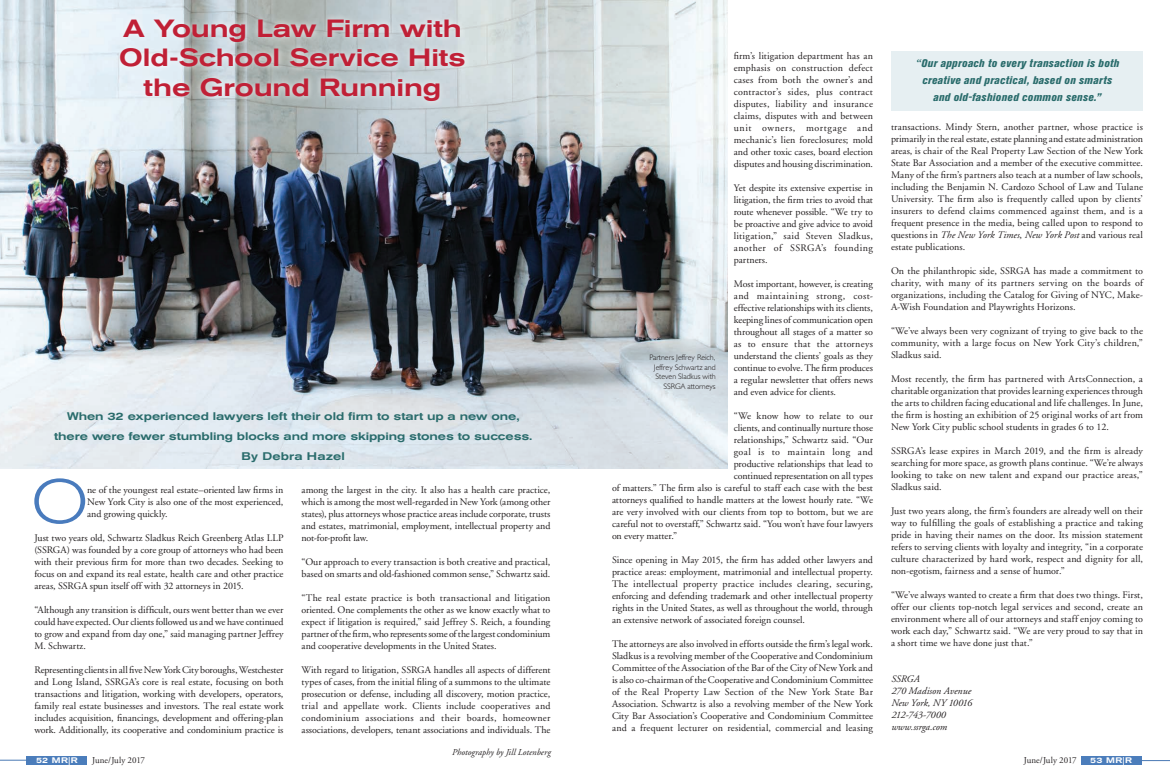
<style>
.page{position:relative;width:1170px;height:783px;background:#fff}
.page>*{position:absolute;margin:0;border:0;box-sizing:border-box;transform-origin:0 0}
.t1{font:300 expanded 61px "Akzidenz Grotesk BE";color:#497bbd}
.t2{font:500 expanded 24.7px/29.4px "Akzidenz Grotesk BE";letter-spacing:-.005em;color:#c02036;text-align:center}
.t3{font:500 expanded 11px/20px "Akzidenz Grotesk BE";letter-spacing:-.01em;color:#2a6c6c;text-align:center}
.t4{font:italic 800 condensed 11px/17px "Akzidenz Grotesk BE";letter-spacing:.03em;color:#2a6c6c;text-align:center}
.t5{font:10px/12px "Adobe Garamond";color:#231f20;text-align:justify}
.t6{font:italic 10px/12px "Adobe Garamond";color:#231f20}
.t7{font:9px "Adobe Garamond";color:#231f20}
.t8{font:italic 9px "Adobe Garamond";letter-spacing:.005em;color:#231f20}
.t9{font:300 8px/9.6px "Humanist 521 BT";color:#231f20;text-align:right}
.t10{font:500 expanded 8px "Akzidenz Grotesk BE";letter-spacing:.05em;color:#fff}
.s1{font-family:"Adobe Garamond";font-weight:700;font-stretch:normal}
.s2{font-style:italic}
</style>
<div class="page">
<div style="left:891px;top:51px;width:252px;height:60px;background:#e6eff2"></div>
<img style="left:0;top:0;width:728px;height:469px">
<div style="left:114px;top:13px;width:357px;height:94px;background:#fff;opacity:.76"></div>
<div style="left:26px;top:756px;width:61px;height:8px;background:#4b7dbb"></div>
<hr style="left:0;top:760px;width:30px;height:1px;background:#4a79b4">
<div style="left:1081px;top:756px;width:61px;height:9px;background:#4b7dbb"></div>
<hr style="left:1140px;top:760px;width:30px;height:1px;background:#4a79b4">
<h2 class="t2" style="left:119px;top:14px;width:348px">A Young Law Firm with<br>Old-School Service Hits the Ground Running</h2>
<p class="t5" style="left:734px;top:50px;width:141px">firm’s litigation department has an emphasis on construction defect cases from both the owner’s and contractor’s sides, plus contract disputes, liability and insurance claims, disputes with and between unit owners, mortgage and mechanic’s lien foreclosures; mold and other toxic cases, board election disputes and housing discrimination.</p>
<p class="t5" style="left:734px;top:182px;width:141px">Yet despite its extensive expertise in litigation, the firm tries to avoid that route whenever possible. “We try to be proactive and give advice to avoid litigation,” said Steven Sladkus, another of SSRGA’s founding partners.</p>
<p class="t5" style="left:734px;top:278px;width:141px">Most important, however, is creating and maintaining strong, cost&shy;effective relationships with its clients, keeping lines of communication open throughout all stages of a matter so as to ensure that the attorneys understand the clients’ goals as they continue to evolve. The firm produces a regular newsletter that offers news and even advice for clients.</p>
<p class="t5" style="left:734px;top:410px;width:141px">“We know how to relate to our clients, and continually nurture those relationships,” Schwartz said. “Our goal is to maintain long and productive relationships that lead to continued representation on all types</p>
<p class="t4" style="left:915px;top:55px;width:206px"><span class="s1">“</span>Our approach to every transaction is both creative and practical, based on smarts and old-fashioned common sense.”</p>
<p class="t5" style="left:891px;top:121px;width:254px">transactions. Mindy Stern, another partner, whose practice is primarily in the real estate, estate planning and estate administration areas, is chair of the Real Property Law Section of the New York State Bar Association and a member of the executive committee.<br>Many of the firm’s partners also teach at a number of law schools, including the Benjamin N. Cardozo School of Law and Tulane University. The firm also is frequently called upon by clients’ insurers to defend claims commenced against them, and is a frequent presence in the media, being called upon to respond to questions in <span class="s2">The New York Times</span>, <span class="s2">New York Post</span> and various real estate publications.</p>
<p class="t5" style="left:891px;top:265px;width:253px">On the philanthropic side, SSRGA has made a commitment to charity, with many of its partners serving on the boards of organizations, including the Catalog for Giving of NYC, Make-A-Wish Foundation and Playwrights Horizons.</p>
<p class="t5" style="left:891px;top:325px;width:254px">“We’ve always been very cognizant of trying to give back to the community, with a large focus on New York City’s children,” Sladkus said.</p>
<p class="t5" style="left:891px;top:373px;width:254px">Most recently, the firm has partnered with ArtsConnection, a charitable organization that provides learning experiences through the arts to children facing educational and life challenges. In June, the firm is hosting an exhibition of 25 original works of art from New York City public school students in grades 6 to 12.</p>
<p class="t5" style="left:891px;top:445px;width:254px">SSRGA’s lease expires in March 2019, and the firm is already searching for more space, as growth plans continue. “We’re always looking to take on new talent and expand our practice areas,” Sladkus said.</p>
<p class="t5" style="left:891px;top:505px;width:254px">Just two years along, the firm’s founders are already well on their way to fulfilling the goals of establishing a practice and taking pride in having their names on the door. Its mission statement refers to serving clients with loyalty and integrity, “in a corporate culture characterized by hard work, respect and dignity for all, non-egotism, fairness and a sense of humor.”</p>
<p class="t5" style="left:891px;top:589px;width:254px">“We’ve always wanted to create a firm that does two things. First, offer our clients top-notch legal services and second, create an environment where all of our attorneys and staff enjoy coming to work each day,” Schwartz said. “We are very proud to say that in a short time we have done just that.”</p>
<p class="t6" style="left:891px;top:673px;width:82px">SSRGA<br>270 Madison Avenue<br>New York, NY 10016<br>212-743-7000 www.ssrga.com</p>
<p class="t10" style="left:1093px;top:755px;width:43px">51 MR|R</p>
<p class="t9" style="left:649px;top:352px;width:68px">Partners Jeffrey Reich,<br>Jeffrey Schwartz and<br>Steven Sladkus with<br>SSRGA attorneys</p>
<p class="t3" style="left:54px;top:406px;width:480px">When 32 experienced lawyers left their old firm to start up a new one, there were fewer stumbling blocks and more skipping stones to success.<br>By Debra Hazel</p>
<h1 class="t1" style="left:32px;top:467px;width:57px">O</h1>
<p class="t5" style="left:87px;top:484px;width:198px">ne of the youngest real estate–oriented law firms in New York City is also one of the most experienced, and growing quickly.</p>
<p class="t5" style="left:34px;top:532px;width:251px">Just two years old, Schwartz Sladkus Reich Greenberg Atlas LLP (SSRGA) was founded by a core group of attorneys who had been with their previous firm for more than two decades. Seeking to focus on and expand its real estate, health care and other practice areas, SSRGA spun itself off with 32 attorneys in 2015.</p>
<p class="t5" style="left:34px;top:604px;width:251px">“Although any transition is difficult, ours went better than we ever could have expected. Our clients followed us and we have continued to grow and expand from day one,” said managing partner Jeffrey M. Schwartz.</p>
<p class="t5" style="left:34px;top:664px;width:251px">Representing clients in all five New York City boroughs, Westchester and Long Island, SSRGA’s core is real estate, focusing on both transactions and litigation, working with developers, operators, family real estate businesses and investors. The real estate work includes acquisition, financings, development and offering-plan work. Additionally, its cooperative and condominium practice is</p>
<p class="t5" style="left:612px;top:482px;width:263px">of matters.” The firm also is careful to staff each case with the best attorneys qualified to handle matters at the lowest hourly rate. “We are very involved with our clients from top to bottom, but we are careful not to overstaff,” Schwartz said. “You won’t have four lawyers on every matter.”</p>
<p class="t5" style="left:612px;top:554px;width:263px">Since opening in May 2015, the firm has added other lawyers and practice areas: employment, matrimonial and intellectual property.<br>The intellectual property practice includes clearing, securing, enforcing and defending trademark and other intellectual property rights in the United States, as well as throughout the world, through an extensive network of associated foreign counsel.</p>
<p class="t5" style="left:612px;top:638px;width:263px">The attorneys are also involved in efforts outside the firm’s legal work.<br>Sladkus is a revolving member of the Cooperative and Condominium Committee of the Association of the Bar of the City of New York and is also co-chairman of the Cooperative and Condominium Committee of the Real Property Law Section of the New York State Bar Association. Schwartz is also a revolving member of the New York City Bar Association’s Cooperative and Condominium Committee and a frequent lecturer on residential, commercial and leasing</p>
<p class="t5" style="left:301px;top:484px;width:250px">among the largest in the city. It also has a health care practice, which is among the most well-regarded in New York (among other states), plus attorneys whose practice areas include corporate, trusts and estates, matrimonial, employment, intellectual property and not-for-profit law.</p>
<p class="t5" style="left:301px;top:556px;width:250px">“Our approach to every transaction is both creative and practical, based on smarts and old-fashioned common sense,” Schwartz said.</p>
<p class="t5" style="left:301px;top:592px;width:250px">“The real estate practice is both transactional and litigation oriented. One complements the other as we know exactly what to expect if litigation is required,” said Jeffrey S. Reich, a founding partner of the firm, who represents some of the largest condominium and cooperative developments in the United States.</p>
<p class="t5" style="left:301px;top:664px;width:250px">With regard to litigation, SSRGA handles all aspects of different types of cases, from the initial filing of a summons to the ultimate prosecution or defense, including all discovery, motion practice, trial and appellate work. Clients include cooperatives and condominium associations and their boards, homeowner associations, developers, tenant associations and individuals. The</p>
<p class="t8" style="left:452px;top:747px;width:100px">Photography by Jill Lotenberg</p>
<p class="t7" style="left:98px;top:754px;width:54px">June/July 2017</p>
<p class="t10" style="left:43px;top:754px;width:43px">50 MR|R</p>
<p class="t7" style="left:1025px;top:755px;width:54px">June/July 2017</p>
<p class="t10" style="left:1090px;top:756px;width:43px">53 MR|R</p>
<p class="t10" style="left:36px;top:756px;width:43px">52 MR|R</p>
<p class="t7" style="left:92px;top:755px;width:54px">June/July 2017</p>
<p class="t7" style="left:1024px;top:755px;width:9px">Ju</p>
</div>
